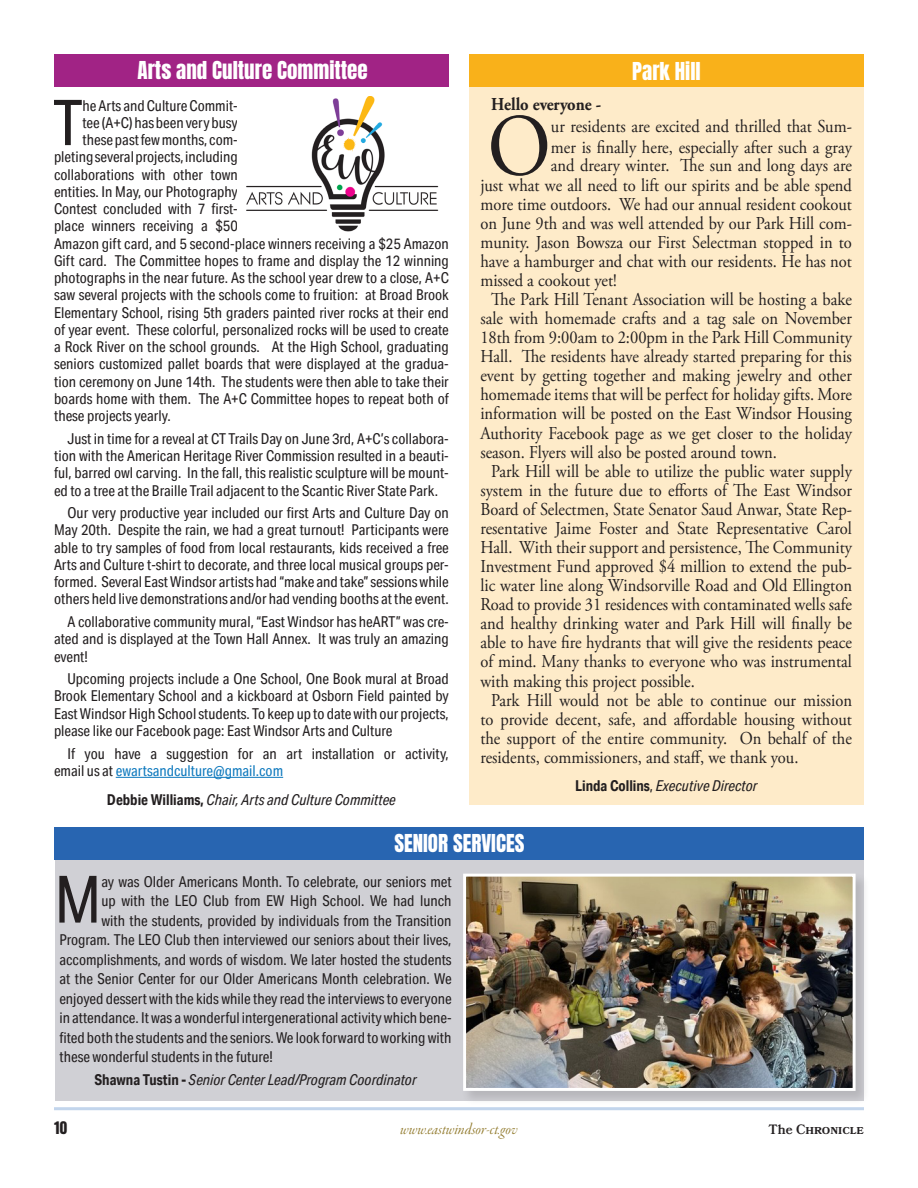
<style>
.page{position:relative;width:918px;height:1188px;background:#fff}
.page>*{position:absolute;margin:0;border:0;box-sizing:border-box;transform-origin:0 0}
.Copy__garamond{font:87.9px "Adobe Garamond Pro";color:#231f20;scale:.91 1}
.Copy{font:65.4px "Aktiv Grotesk Cd";color:#231f20}
.Copy-2{font:63.3px "Aktiv Grotesk Cd";color:#231f20}
.Head{font:21px "Anton";color:#fff}
.t1{font:19.5px "Anzeigen Gro";color:#231f20}
.Copy__garamond-2{font:18.15px/19px "Adobe Garamond Pro";color:#231f20;text-align:justify;scale:.91 1}
.Copy__garamond-3{font:700 18.15px "Adobe Garamond Pro";color:#231f20;scale:.91 1}
.t2{font:16.5px "Garamond Premr Pro It Disp";color:#927b2e}
.Copy-3{font:15px/17.2px "Aktiv Grotesk Cd";color:#231f20;text-align:justify}
.Copy-4{font:italic 15px "Aktiv Grotesk Cd";color:#231f20}
.t3{font:600 13.5px "Bookmania";color:#231f20}
.s1{color:#107abe}
.s2{font-weight:700;font-style:normal}
.s3{font-style:normal}
</style>
<div class="page">
<hr style="left:54px;top:1107px;width:810px;height:3px;background:#c2d5ec">
<div style="left:55px;top:853px;width:809px;height:248px;background:#d0d0d5"></div>
<div style="left:469px;top:84px;width:394px;height:721px;background:#feebc9"></div>
<div style="left:54px;top:54px;width:395px;height:33px;background:#a12385"></div>
<hr style="left:116px;top:777px;width:167px;height:1px;background:#107abe">
<img style="left:246px;top:97px;width:193px;height:135px">
<div style="left:54px;top:827px;width:810px;height:33px;background:#2865b1"></div>
<div style="left:469px;top:54px;width:395px;height:33px;background:#f9b11a"></div>
<div style="left:462px;top:872px;width:408px;height:233px;background:#231f20;opacity:.15"></div>
<img style="left:467px;top:878px;width:385px;height:209px">
<div style="left:463px;top:874px;width:393px;height:217px;border:3px solid #fff"></div>
<p class="Head" style="left:138px;top:59px;width:232px">Arts and Culture Committee</p>
<p class="Copy-2" style="left:53px;top:85px;width:31px">T</p>
<p class="Copy-3" style="left:83px;top:97px;width:157px">he Arts and Culture Commit-</p>
<p class="Copy-3" style="left:83px;top:114px;width:157px">tee (A+C) has been very busy</p>
<p class="Copy-3" style="left:83px;top:131px;width:157px">these past few months, com-</p>
<p class="Copy-3" style="left:54px;top:148px;width:185px">pleting several projects, including</p>
<p class="Copy-3" style="left:54px;top:166px;width:185px">collaborations with other town</p>
<p class="Copy-3" style="left:54px;top:183px;width:185px">entities. In May, our Photography</p>
<p class="Copy-3" style="left:54px;top:200px;width:185px">Contest concluded with 7 first-</p>
<p class="Copy-3" style="left:54px;top:217px;width:185px">place winners receiving a $50</p>
<p class="Copy-3" style="left:54px;top:235px;width:396px">Amazon gift card, and 5 second-place winners receiving a $25 Amazon</p>
<p class="Copy-3" style="left:54px;top:252px;width:396px">Gift card. The Committee hopes to frame and display the 12 winning</p>
<p class="Copy-3" style="left:54px;top:269px;width:396px">photographs in the near future. As the school year drew to a close, A+C</p>
<p class="Copy-3" style="left:54px;top:286px;width:396px">saw several projects with the schools come to fruition: at Broad Brook</p>
<p class="Copy-3" style="left:54px;top:304px;width:396px">Elementary School, rising 5th graders painted river rocks at their end</p>
<p class="Copy-3" style="left:54px;top:321px;width:396px">of year event. These colorful, personalized rocks will be used to create</p>
<p class="Copy-3" style="left:54px;top:338px;width:396px">a Rock River on the school grounds. At the High School, graduating</p>
<p class="Copy-3" style="left:54px;top:355px;width:396px">seniors customized pallet boards that were displayed at the gradua-</p>
<p class="Copy-3" style="left:54px;top:373px;width:396px">tion ceremony on June 14th. The students were then able to take their</p>
<p class="Copy-3" style="left:54px;top:390px;width:396px">boards home with them. The A+C Committee hopes to repeat both of</p>
<p class="Copy-3" style="left:54px;top:407px;width:118px">these projects yearly.</p>
<p class="Copy-3" style="left:54px;top:430px;width:396px;text-indent:14px">Just in time for a reveal at CT Trails Day on June 3rd, A+C’s collabora&shy;tion with the American Heritage River Commission resulted in a beauti&shy;ful, barred owl carving. In the fall, this realistic sculpture will be mount&shy;ed to a tree at the Braille Trail adjacent to the Scantic River State Park.</p>
<p class="Copy-3" style="left:54px;top:504px;width:396px;text-indent:14px">Our very productive year included our first Arts and Culture Day on May 20th. Despite the rain, we had a great turnout! Participants were able to try samples of food from local restaurants, kids received a free Arts and Culture t-shirt to decorate, and three local musical groups per&shy;formed. Several East Windsor artists had “make and take” sessions while others held live demonstrations and/or had vending booths at the event.</p>
<p class="Copy-3" style="left:54px;top:613px;width:396px;text-indent:14px">A collaborative community mural, “East Windsor has heART” was cre&shy;ated and is displayed at the Town Hall Annex. It was truly an amazing event!</p>
<p class="Copy-3" style="left:54px;top:670px;width:396px;text-indent:14px">Upcoming projects include a One School, One Book mural at Broad Brook Elementary School and a kickboard at Osborn Field painted by East Windsor High School students. To keep up to date with our projects, please like our Facebook page: East Windsor Arts and Culture</p>
<p class="Copy-3" style="left:54px;top:745px;width:396px;text-indent:14px">If you have a suggestion for an art installation or activity, email us at <span class="s1">ewartsandculture@gmail.com</span></p>
<p class="Copy-4" style="left:107px;top:790px;width:290px"><span class="s2">Debbie Williams,</span> Chair, Arts and Culture Committee</p>
<p class="Head" style="left:632px;top:61px;width:70px">Park Hill</p>
<p class="Copy__garamond-3" style="left:491px;top:94px;width:122px">Hello everyone -</p>
<p class="Copy__garamond" style="left:487px;top:94px;width:71px">O</p>
<p class="Copy__garamond-2" style="left:551px;top:117px;width:332px;line-height:21px">ur residents are excited and thrilled that Sum&shy;mer is finally here, especially after such a gray</p>
<p class="Copy__garamond-2" style="left:480px;top:157px;width:410px;text-indent:71px">and dreary winter. The sun and long days are just what we all need to lift our spirits and be able spend more time outdoors. We had our annual resident cookout on June 9th and was well attended by our Park Hill com&shy;munity. Jason Bowsza our First Selectman stopped in to have a hamburger and chat with our residents. He has not missed a cookout yet!</p>
<p class="Copy__garamond-2" style="left:480px;top:290px;width:410px;text-indent:11px">The Park Hill Tenant Association will be hosting a bake sale with homemade crafts and a tag sale on November 18th from 9:00am to 2:00pm in the Park Hill Community Hall. The residents have already started preparing for this event by getting together and making jewelry and other homemade items that will be perfect for holiday gifts. More information will be posted on the East Windsor Housing Authority Facebook page as we get closer to the holiday season. Flyers will also be posted around town.</p>
<p class="Copy__garamond-2" style="left:480px;top:462px;width:410px;text-indent:11px">Park Hill will be able to utilize the public water supply system in the future due to efforts of The East Windsor Board of Selectmen, State Senator Saud Anwar, State Rep&shy;resentative Jaime Foster and State Representative Carol Hall. With their support and persistence, The Community Investment Fund approved $4 million to extend the pub&shy;lic water line along Windsorville Road and Old Ellington Road to provide 31 residences with contaminated wells safe and healthy drinking water and Park Hill will finally be able to have fire hydrants that will give the residents peace of mind. Many thanks to everyone who was instrumental with making this project possible.</p>
<p class="Copy__garamond-2" style="left:480px;top:691px;width:410px;text-indent:11px">Park Hill would not be able to continue our mission to provide decent, safe, and affordable housing without the support of the entire community. On behalf of the residents, commissioners, and staff, we thank you.</p>
<p class="Copy-4" style="left:575px;top:777px;width:184px"><span class="s2">Linda Collins</span><span class="s3">,</span> Executive Director</p>
<p class="Head" style="left:394px;top:833px;width:131px">SENIOR SERVICES</p>
<p class="Copy" style="left:54px;top:861px;width:48px">M</p>
<p class="Copy-3" style="left:101px;top:873px;width:352px">ay was Older Americans Month. To celebrate, our seniors met</p>
<p class="Copy-3" style="left:101px;top:892px;width:352px">up with the LEO Club from EW High School. We had lunch</p>
<p class="Copy-3" style="left:101px;top:912px;width:352px">with the students, provided by individuals from the Transition</p>
<p class="Copy-3" style="left:59px;top:931px;width:394px">Program. The LEO Club then interviewed our seniors about their lives,</p>
<p class="Copy-3" style="left:59px;top:951px;width:394px">accomplishments, and words of wisdom. We later hosted the students</p>
<p class="Copy-3" style="left:59px;top:970px;width:394px">at the Senior Center for our Older Americans Month celebration. We</p>
<p class="Copy-3" style="left:59px;top:990px;width:394px">enjoyed dessert with the kids while they read the interviews to everyone</p>
<p class="Copy-3" style="left:59px;top:1009px;width:394px">in attendance. It was a wonderful intergenerational activity which bene-</p>
<p class="Copy-3" style="left:59px;top:1029px;width:394px">fited both the students and the seniors. We look forward to working with</p>
<p class="Copy-3" style="left:59px;top:1048px;width:215px">these wonderful students in the future!</p>
<p class="Copy-4" style="left:94px;top:1071px;width:324px"><span class="s2">Shawna Tustin -</span> Senior Center Lead/Program Coordinator</p>
<h3 class="t1" style="left:54px;top:1117px;width:15px">10</h3>
<p class="t2" style="left:400px;top:1120px;width:119px">www.eastwindsor-ct.gov</p>
<p class="t3" style="left:768px;top:1122px;width:97px">The Chronicle</p>
</div>
